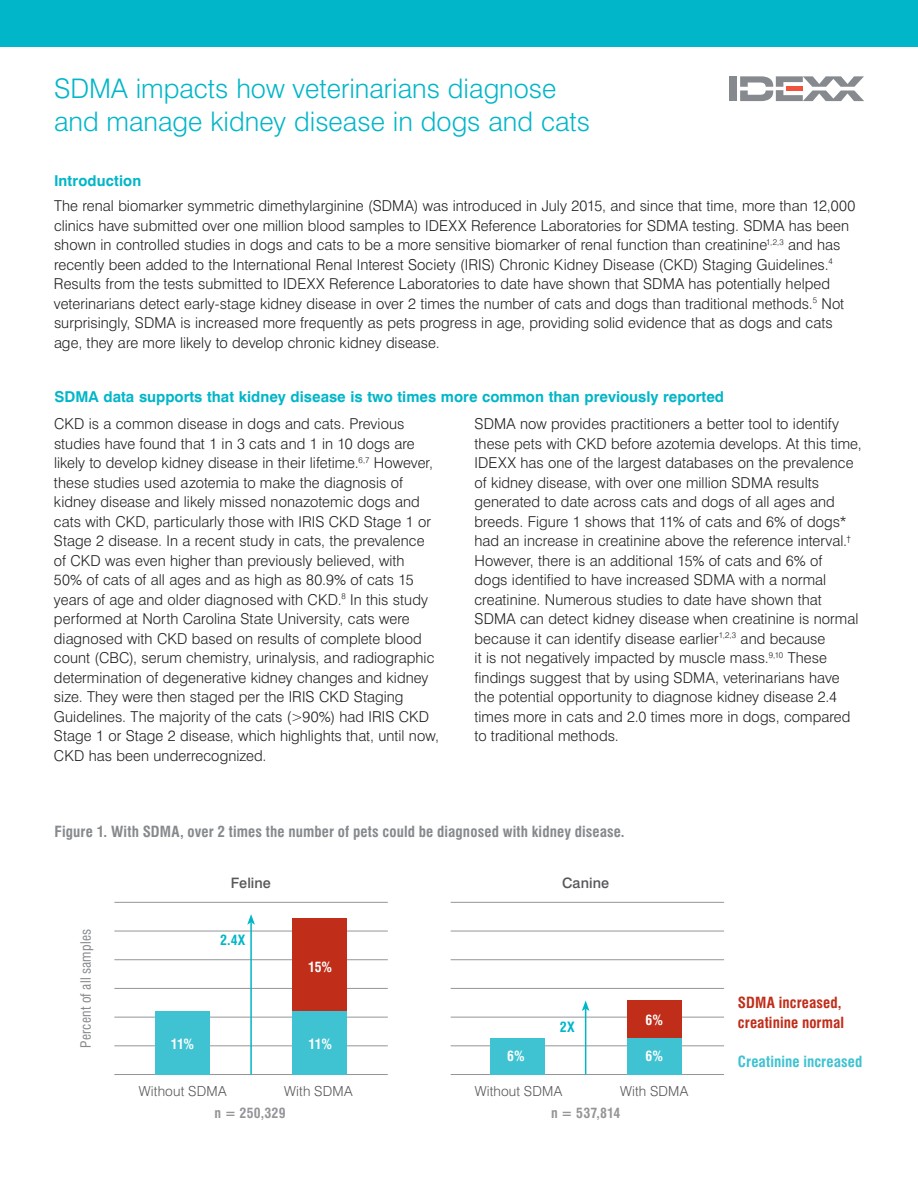
<style>
.page{position:relative;width:918px;height:1188px;background:#fff}
.page>*{position:absolute;margin:0;border:0;box-sizing:border-box;transform-origin:0 0}
.t1{font:300 27px/33px "Swiss 721 BT";color:#00b6c8}
.t2{font:300 15px/19.5px "Swiss 721 BT";letter-spacing:.005em;color:#231f20}
.t3{font:700 15px "Swiss 721 BT";color:#00b6c8}
.t4{font:700 condensed 15px "Swiss 721 BT";letter-spacing:.01em;color:#868a8e}
.t5{font:700 condensed 15px/19.5px "Swiss 721 BT";letter-spacing:.005em;color:#c02d19}
.t6{font:700 condensed 15px "Swiss 721 BT";letter-spacing:.005em;color:#3fc2d1}
.t7{font:500 14.4px "Swiss 721 BT";letter-spacing:.005em;color:#57585a}
.t8{font:300 13.8px "Swiss 721 BT";letter-spacing:.01em;color:#57585a}
.t9{font:condensed 13.8px "Swiss 721 BT";letter-spacing:.01em;color:#868a8e}
.t10{font:700 condensed 13.8px "Swiss 721 BT";letter-spacing:.015em;color:#939598}
.t11{font:700 condensed 13.8px "Swiss 721 BT";color:#fff}
.t12{font:700 condensed 13.8px "Swiss 721 BT";color:#00b6c8}
</style>
<div class="page">
<hr style="left:451px;top:1074px;width:273px;height:1px;background:#939598">
<hr style="left:451px;top:1046px;width:273px;height:1px;background:#939598">
<hr style="left:451px;top:1017px;width:273px;height:1px;background:#939598">
<hr style="left:451px;top:988px;width:273px;height:1px;background:#939598">
<hr style="left:451px;top:959px;width:273px;height:1px;background:#939598">
<hr style="left:451px;top:931px;width:273px;height:1px;background:#939598">
<hr style="left:451px;top:902px;width:273px;height:1px;background:#939598">
<hr style="left:114px;top:1074px;width:274px;height:1px;background:#939598">
<hr style="left:114px;top:1046px;width:274px;height:1px;background:#939598">
<hr style="left:114px;top:1017px;width:274px;height:1px;background:#939598">
<hr style="left:114px;top:988px;width:274px;height:1px;background:#939598">
<hr style="left:114px;top:959px;width:274px;height:1px;background:#939598">
<hr style="left:114px;top:931px;width:274px;height:1px;background:#939598">
<hr style="left:114px;top:902px;width:274px;height:1px;background:#939598">
<div style="left:293px;top:918px;width:54px;height:93px;background:#c02d19"></div>
<div style="left:293px;top:1011px;width:54px;height:63px;background:#3fc2d1"></div>
<div style="left:155px;top:1011px;width:55px;height:63px;background:#3fc2d1"></div>
<hr style="left:250px;top:922px;width:2px;height:152px;background:#00b6c8">
<svg style="left:247px;top:914px;width:8px;height:11px"></svg>
<div style="left:627px;top:1001px;width:55px;height:37px;background:#c02d19"></div>
<div style="left:627px;top:1038px;width:55px;height:37px;background:#3fc2d1"></div>
<div style="left:490px;top:1038px;width:54px;height:37px;background:#3fc2d1"></div>
<hr style="left:585px;top:1009px;width:1px;height:65px;background:#00b6c8">
<svg style="left:582px;top:1001px;width:7px;height:10px"></svg>
<div style="left:0;top:0;width:918px;height:46px;background:#00b6c8"></div>
<div style="left:729px;top:76px;width:8px;height:25px;background:#868a8e"></div>
<svg style="left:740px;top:76px;width:124px;height:25px"></svg>
<h1 class="t1" style="left:54px;top:72px;width:538px">SDMA impacts how veterinarians diagnose and manage kidney disease in dogs and cats</h1>
<p class="t3" style="left:54px;top:172px;width:89px">Introduction</p>
<p class="t2" style="left:54px;top:196px;width:803px">The renal biomarker symmetric dimethylarginine (SDMA) was introduced in July 2015, and since that time, more than 12,000 clinics have submitted over one million blood samples to IDEXX Reference Laboratories for SDMA testing. SDMA has been shown in controlled studies in dogs and cats to be a more sensitive biomarker of renal function than creatinine<sup>1,2,3</sup> and has recently been added to the International Renal Interest Society (IRIS) Chronic Kidney Disease (CKD) Staging Guidelines.<sup>4<br></sup>Results from the tests submitted to IDEXX Reference Laboratories to date have shown that SDMA has potentially helped veterinarians detect early-stage kidney disease in over 2 times the number of cats and dogs than traditional methods.<sup>5</sup> Not surprisingly, SDMA is increased more frequently as pets progress in age, providing solid evidence that as dogs and cats age, they are more likely to develop chronic kidney disease.</p>
<p class="t3" style="left:55px;top:388px;width:671px">SDMA data supports that kidney disease is two times more common than previously reported</p>
<p class="t2" style="left:54px;top:414px;width:386px">CKD is a common disease in dogs and cats. Previous studies have found that 1 in 3 cats and 1 in 10 dogs are likely to develop kidney disease in their lifetime.<sup>6,7</sup> However, these studies used azotemia to make the diagnosis of kidney disease and likely missed nonazotemic dogs and cats with CKD, particularly those with IRIS CKD Stage 1 or Stage 2 disease. In a recent study in cats, the prevalence of CKD was even higher than previously believed, with<br>50% of cats of all ages and as high as 80.9% of cats 15 years of age and older diagnosed with CKD.<sup>8</sup> In this study performed at North Carolina State University, cats were diagnosed with CKD based on results of complete blood count (CBC), serum chemistry, urinalysis, and radiographic determination of degenerative kidney changes and kidney size. They were then staged per the IRIS CKD Staging Guidelines. The majority of the cats (&gt;90%) had IRIS CKD Stage 1 or Stage 2 disease, which highlights that, until now, CKD has been underrecognized.</p>
<p class="t2" style="left:475px;top:414px;width:389px">SDMA now provides practitioners a better tool to identify these pets with CKD before azotemia develops. At this time, IDEXX has one of the largest databases on the prevalence of kidney disease, with over one million SDMA results generated to date across cats and dogs of all ages and breeds. Figure 1 shows that 11% of cats and 6% of dogs* had an increase in creatinine above the reference interval.<sup>† </sup>However, there is an additional 15% of cats and 6% of<br>dogs identified to have increased SDMA with a normal creatinine. Numerous studies to date have shown that SDMA can detect kidney disease when creatinine is normal because it can identify disease earlier<sup>1,2,3</sup> and because<br>it is not negatively impacted by muscle mass.<sup>9,10</sup> These findings suggest that by using SDMA, veterinarians have the potential opportunity to diagnose kidney disease 2.4 times more in cats and 2.0 times more in dogs, compared to traditional methods.</p>
<p class="t4" style="left:55px;top:823px;width:572px">Figure 1. With SDMA, over 2 times the number of pets could be diagnosed with kidney disease.</p>
<p class="t9" style="left:77px;top:1048px;width:120px;rotate:-90deg">Percent of all samples</p>
<p class="t7" style="left:231px;top:874px;width:42px">Feline</p>
<p class="t12" style="left:220px;top:932px;width:27px">2.4X</p>
<p class="t11" style="left:308px;top:959px;width:26px">15%</p>
<p class="t11" style="left:171px;top:1035px;width:25px">11%</p>
<p class="t11" style="left:309px;top:1035px;width:25px">11%</p>
<p class="t8" style="left:139px;top:1083px;width:89px">Without SDMA</p>
<p class="t8" style="left:284px;top:1083px;width:70px">With SDMA</p>
<p class="t10" style="left:215px;top:1105px;width:73px">n = 250,329</p>
<p class="t7" style="left:562px;top:874px;width:49px">Canine</p>
<p class="t12" style="left:560px;top:1019px;width:16px">2X</p>
<p class="t11" style="left:646px;top:1012px;width:19px">6%</p>
<p class="t11" style="left:507px;top:1047px;width:19px">6%</p>
<p class="t11" style="left:645px;top:1047px;width:19px">6%</p>
<p class="t8" style="left:475px;top:1083px;width:89px">Without SDMA</p>
<p class="t8" style="left:620px;top:1083px;width:70px">With SDMA</p>
<p class="t10" style="left:551px;top:1105px;width:71px">n = 537,814</p>
<p class="t5" style="left:738px;top:993px;width:108px">SDMA increased, creatinine normal</p>
<p class="t6" style="left:738px;top:1053px;width:126px">Creatinine increased</p>
</div>
